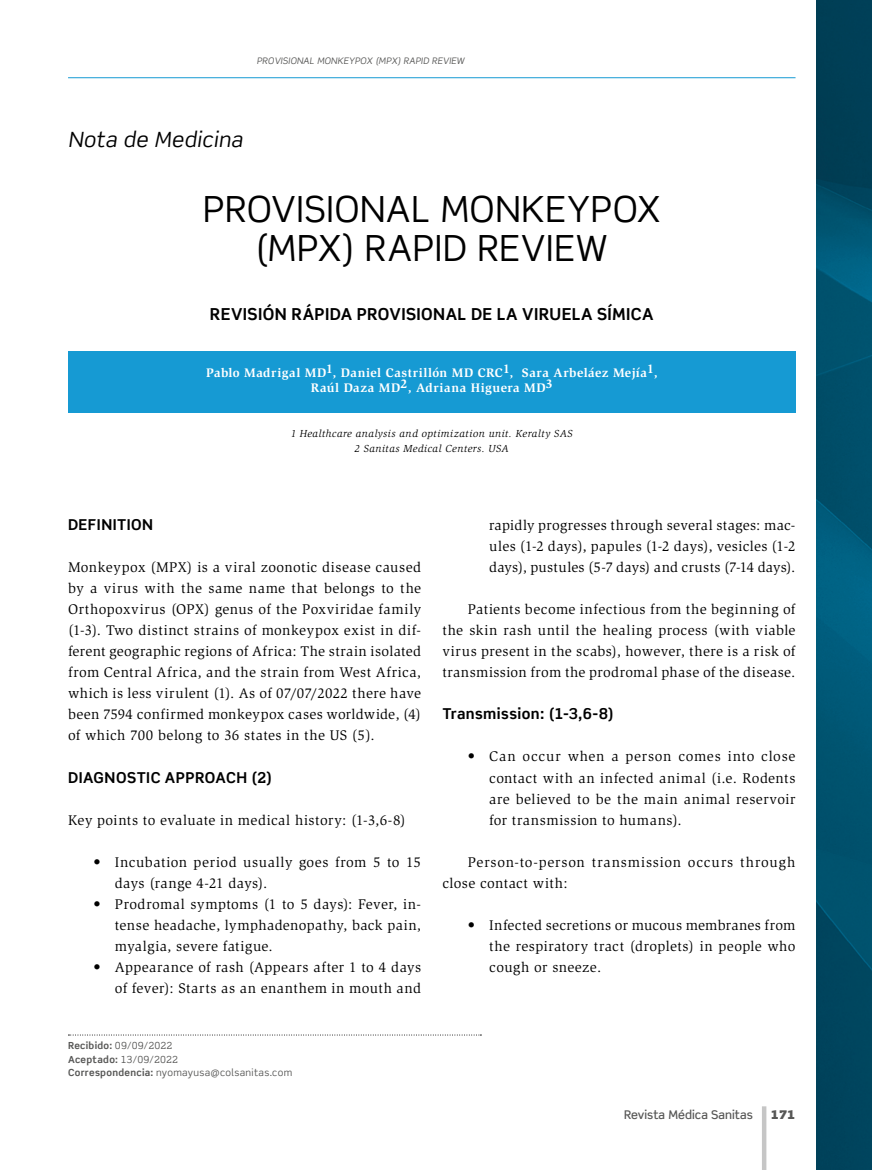
<style>
.page{position:relative;width:872px;height:1170px;background:#fff}
.page>*{position:absolute;margin:0;border:0;box-sizing:border-box;transform-origin:0 0}
._05Tit_princ{font:36px/39px "Scene Std";letter-spacing:.02em;color:#000;text-align:center}
._04Antetitulo{font:italic 21px "Scene Std";letter-spacing:.02em;color:#000}
._06Tit_ingles{font:700 16.5px "Scene Std";letter-spacing:.025em;color:#000}
._09Subt_1{font:700 15px "Scene Std";letter-spacing:.03em;color:#000}
._10Subt_2{font:700 15px "Scene Std";letter-spacing:.025em;color:#000}
._02Body_sin_sang{font:14.4px/21px "Slimbach Std";letter-spacing:.03em;color:#000;text-align:justify}
._01Body_text{font:14.4px/21px "Slimbach Std";letter-spacing:.04em;color:#000;text-align:justify}
._07Autores{font:700 12.75px/15px "Slimbach Std";letter-spacing:.04em;color:#fff;text-align:center}
.t1{font:500 12px "Scene Std";color:#575756}
.t2{font:900 12px "Scene Std";color:#575756}
._08Filiacion_Autores{font:italic 10.5px "Slimbach Std";letter-spacing:.045em;color:#000}
._03pie_de_pagina{font:9.75px "Scene Std";letter-spacing:.025em;color:#575756}
.t3{font:italic 9px "Scene Std";letter-spacing:.02em;color:#575756}
.s1{font-weight:700}
</style>
<div class="page">
<hr style="left:68px;top:77px;width:727px;height:1px;background:#169ad3">
<hr style="left:762px;top:1106px;width:4px;height:63px;background:#c6c6c6">
<svg style="left:68px;top:1034px;width:413px;height:1px"></svg>
<div style="left:68px;top:351px;width:727px;height:62px;background:#169ad3"></div>
<img style="left:816px;top:0;width:56px;height:1169px">
<p class="t3" style="left:257px;top:55px;width:209px">PROVISIONAL MONKEYPOX (MPX) RAPID REVIEW</p>
<p class="_04Antetitulo" style="left:68px;top:127px;width:176px">Nota de Medicina</p>
<p class="_05Tit_princ" style="left:203px;top:189px;width:459px">PROVISIONAL MONKEYPOX (MPX) RAPID REVIEW</p>
<p class="_06Tit_ingles" style="left:210px;top:304px;width:445px">REVISIÓN RÁPIDA PROVISIONAL DE LA VIRUELA SÍMICA</p>
<p class="_07Autores" style="left:206px;top:365px;width:453px">Pablo Madrigal MD1, Daniel Castrillón MD CRC1, Sara Arbeláez Mejía1,<br>Raúl Daza MD2, Adriana Higuera MD3</p>
<p class="_08Filiacion_Autores" style="left:291px;top:428px;width:284px">1 Healthcare analysis and optimization unit. Keralty SAS</p>
<p class="_08Filiacion_Autores" style="left:354px;top:443px;width:156px">2 Sanitas Medical Centers. USA</p>
<p class="_09Subt_1" style="left:68px;top:515px;width:87px">DEFINITION</p>
<p class="_02Body_sin_sang" style="left:68px;top:557px;width:354px">Monkeypox (MPX) is a viral zoonotic disease caused by a virus with the same name that belongs to the Orthopoxvirus (OPX) genus of the Poxviridae family (1-3). Two distinct strains of monkeypox exist in dif&shy;ferent geographic regions of Africa: The strain isolated from Central Africa, and the strain from West Africa, which is less virulent (1). As of 07/07/2022 there have been 7594 confirmed monkeypox cases worldwide, (4) of which 700 belong to 36 states in the US (5).</p>
<p class="_09Subt_1" style="left:68px;top:767px;width:206px">DIAGNOSTIC APPROACH (2)</p>
<p class="_02Body_sin_sang" style="left:68px;top:809px;width:339px">Key points to evaluate in medical history: (1-3,6-8)</p>
<p class="_02Body_sin_sang" style="left:115px;top:851px;width:308px;text-indent:-21px">• Incubation period usually goes from 5 to 15 days (range 4-21 days).</p>
<p class="_02Body_sin_sang" style="left:115px;top:893px;width:308px;text-indent:-21px">• Prodromal symptoms (1 to 5 days): Fever, in&shy;tense headache, lymphadenopathy, back pain, myalgia, severe fatigue.</p>
<p class="_02Body_sin_sang" style="left:94px;top:956px;width:329px;text-align:right">• Appearance of rash (Appears after 1 to 4 days of fever): Starts as an enanthem in mouth and</p>
<p class="_03pie_de_pagina" style="left:68px;top:1039px;width:106px"><span class="s1">Recibido:</span> 09/09/2022</p>
<p class="_03pie_de_pagina" style="left:68px;top:1053px;width:112px"><span class="s1">Aceptado:</span> 13/09/2022</p>
<p class="_03pie_de_pagina" style="left:68px;top:1066px;width:226px"><span class="s1">Correspondencia:</span> nyomayusa@colsanitas.com</p>
<p class="_02Body_sin_sang" style="left:489px;top:515px;width:308px">rapidly progresses through several stages: mac&shy;ules (1-2 days), papules (1-2 days), vesicles (1-2 days), pustules (5-7 days) and crusts (7-14 days).</p>
<p class="_01Body_text" style="left:442px;top:599px;width:355px;text-indent:26px">Patients become infectious from the beginning of the skin rash until the healing process (with viable virus present in the scabs), however, there is a risk of transmission from the prodromal phase of the disease.</p>
<p class="_10Subt_2" style="left:442px;top:704px;width:173px">Transmission: (1-3,6-8)</p>
<p class="_02Body_sin_sang" style="left:489px;top:746px;width:308px;text-indent:-21px">• Can occur when a person comes into close contact with an infected animal (i.e. Rodents are believed to be the main animal reservoir for transmission to humans).</p>
<p class="_01Body_text" style="left:442px;top:851px;width:354px;text-indent:26px">Person-to-person transmission occurs through close contact with:</p>
<p class="_02Body_sin_sang" style="left:489px;top:914px;width:308px;text-indent:-21px">• Infected secretions or mucous membranes from the respiratory tract (droplets) in people who cough or sneeze.</p>
<p class="t1" style="left:624px;top:1106px;width:130px">Revista Médica Sanitas</p>
<p class="t2" style="left:771px;top:1106px;width:26px">171</p>
</div>
